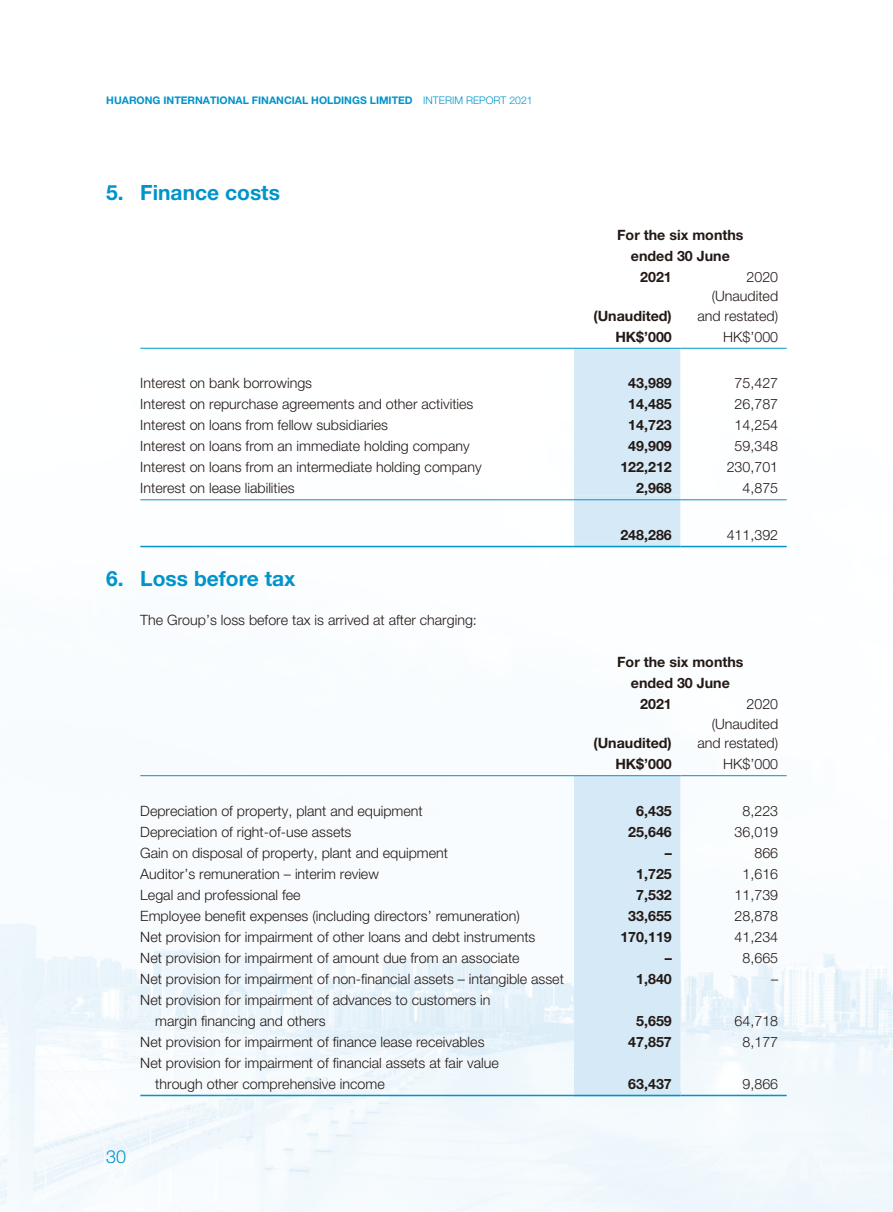
<style>
.page{position:relative;width:893px;height:1212px;background:#fff}
.page>*{position:absolute;margin:0;border:0;box-sizing:border-box;transform-origin:0 0}
.t1{font:700 21px "Helvetica Neue LT Std";color:#0094ca}
.t2{font:300 18px "Helvetica Neue LT Std";color:#0094ca}
.t3{font:300 14.25px/19.5px "Helvetica Neue LT Std";color:#231916;text-align:right}
.t4{font:700 14.25px "Helvetica Neue LT Std";color:#231916}
.t5{font:700 10.5px "Helvetica Neue LT Std";color:#0094ca}
.s1{font-weight:300}
</style>
<div class="page">
<img style="left:0;top:347px;width:893px;height:865px">
<div style="left:574px;top:349px;width:106px;height:197px;background:#d5eaf6"></div>
<hr style="left:140px;top:348px;width:434px;height:1px;background:#0094ca">
<hr style="left:574px;top:348px;width:106px;height:1px;background:#0094ca">
<hr style="left:680px;top:348px;width:107px;height:1px;background:#0094ca">
<hr style="left:140px;top:499px;width:434px;height:1px;background:#0094ca">
<hr style="left:574px;top:499px;width:106px;height:1px;background:#0094ca">
<hr style="left:680px;top:499px;width:107px;height:1px;background:#0094ca">
<hr style="left:140px;top:546px;width:434px;height:1px;background:#0094ca">
<hr style="left:574px;top:546px;width:106px;height:1px;background:#0094ca">
<hr style="left:680px;top:546px;width:107px;height:1px;background:#0094ca">
<div style="left:574px;top:776px;width:106px;height:315px;background:#d5eaf6"></div>
<svg style="left:574px;top:1091px;width:106px;height:4px"></svg>
<hr style="left:140px;top:775px;width:434px;height:1px;background:#0094ca">
<hr style="left:574px;top:775px;width:106px;height:1px;background:#0094ca">
<hr style="left:680px;top:775px;width:107px;height:1px;background:#0094ca">
<hr style="left:140px;top:1095px;width:434px;height:1px;background:#0094ca">
<hr style="left:574px;top:1095px;width:106px;height:1px;background:#0094ca">
<hr style="left:680px;top:1095px;width:107px;height:1px;background:#0094ca">
<p class="t5" style="left:106px;top:94px;width:428px">HUARONG INTERNATIONAL FINANCIAL HOLDINGS LIMITED <span class="s1">INTERIM REPORT 2021</span></p>
<h1 class="t1" style="left:106px;top:180px;width:175px">5. Finance costs</h1>
<p class="t4" style="left:617px;top:226px;width:128px">For the six months</p>
<p class="t4" style="left:631px;top:247px;width:100px">ended 30 June</p>
<p class="t4" style="left:640px;top:268px;width:33px">2021</p>
<p class="t3" style="left:746px;top:267px;width:33px">2020</p>
<p class="t4" style="left:593px;top:307px;width:80px">(Unaudited)</p>
<p class="t3" style="left:697px;top:286px;width:82px">(Unaudited and restated)</p>
<p class="t4" style="left:615px;top:328px;width:58px">HK$’000</p>
<p class="t3" style="left:723px;top:327px;width:56px">HK$’000</p>
<p class="t3" style="left:140px;top:373px;width:173px">Interest on bank borrowings</p>
<p class="t4" style="left:628px;top:374px;width:45px">43,989</p>
<p class="t3" style="left:735px;top:373px;width:45px">75,427</p>
<p class="t3" style="left:140px;top:394px;width:335px">Interest on repurchase agreements and other activities</p>
<p class="t4" style="left:628px;top:395px;width:45px">14,485</p>
<p class="t3" style="left:735px;top:394px;width:45px">26,787</p>
<p class="t3" style="left:140px;top:415px;width:249px">Interest on loans from fellow subsidiaries</p>
<p class="t4" style="left:628px;top:416px;width:45px">14,723</p>
<p class="t3" style="left:735px;top:415px;width:45px">14,254</p>
<p class="t3" style="left:140px;top:436px;width:331px">Interest on loans from an immediate holding company</p>
<p class="t4" style="left:628px;top:437px;width:45px">49,909</p>
<p class="t3" style="left:735px;top:436px;width:45px">59,348</p>
<p class="t3" style="left:140px;top:457px;width:343px">Interest on loans from an intermediate holding company</p>
<p class="t4" style="left:620px;top:458px;width:53px">122,212</p>
<p class="t3" style="left:727px;top:457px;width:53px">230,701</p>
<p class="t3" style="left:140px;top:478px;width:156px">Interest on lease liabilities</p>
<p class="t4" style="left:636px;top:479px;width:37px">2,968</p>
<p class="t3" style="left:742px;top:478px;width:37px">4,875</p>
<p class="t4" style="left:620px;top:526px;width:53px">248,286</p>
<p class="t3" style="left:727px;top:525px;width:53px">411,392</p>
<h1 class="t1" style="left:106px;top:565px;width:191px">6. Loss before tax</h1>
<p class="t3" style="left:140px;top:610px;width:338px">The Group’s loss before tax is arrived at after charging:</p>
<p class="t4" style="left:617px;top:653px;width:128px">For the six months</p>
<p class="t4" style="left:631px;top:674px;width:100px">ended 30 June</p>
<p class="t4" style="left:640px;top:695px;width:33px">2021</p>
<p class="t3" style="left:746px;top:694px;width:33px">2020</p>
<p class="t4" style="left:593px;top:734px;width:80px">(Unaudited)</p>
<p class="t3" style="left:697px;top:713px;width:82px">(Unaudited and restated)</p>
<p class="t4" style="left:615px;top:755px;width:58px">HK$’000</p>
<p class="t3" style="left:723px;top:754px;width:56px">HK$’000</p>
<p class="t3" style="left:140px;top:800px;width:284px">Depreciation of property, plant and equipment</p>
<p class="t4" style="left:636px;top:802px;width:37px">6,435</p>
<p class="t3" style="left:742px;top:800px;width:37px">8,223</p>
<p class="t3" style="left:140px;top:821px;width:213px">Depreciation of right-of-use assets</p>
<p class="t4" style="left:628px;top:823px;width:45px">25,646</p>
<p class="t3" style="left:735px;top:821px;width:45px">36,019</p>
<p class="t3" style="left:140px;top:842px;width:309px">Gain on disposal of property, plant and equipment</p>
<p class="t4" style="left:665px;top:844px;width:9px">–</p>
<p class="t3" style="left:754px;top:842px;width:25px">866</p>
<p class="t3" style="left:140px;top:863px;width:240px">Auditor’s remuneration – interim review</p>
<p class="t4" style="left:636px;top:865px;width:37px">1,725</p>
<p class="t3" style="left:742px;top:863px;width:37px">1,616</p>
<p class="t3" style="left:140px;top:884px;width:162px">Legal and professional fee</p>
<p class="t4" style="left:636px;top:886px;width:37px">7,532</p>
<p class="t3" style="left:735px;top:884px;width:45px">11,739</p>
<p class="t3" style="left:140px;top:905px;width:381px">Employee benefit expenses (including directors’ remuneration)</p>
<p class="t4" style="left:628px;top:907px;width:45px">33,655</p>
<p class="t3" style="left:735px;top:905px;width:45px">28,878</p>
<p class="t3" style="left:140px;top:926px;width:397px">Net provision for impairment of other loans and debt instruments</p>
<p class="t4" style="left:620px;top:928px;width:53px">170,119</p>
<p class="t3" style="left:735px;top:926px;width:45px">41,234</p>
<p class="t3" style="left:140px;top:947px;width:381px">Net provision for impairment of amount due from an associate</p>
<p class="t4" style="left:665px;top:949px;width:9px">–</p>
<p class="t3" style="left:742px;top:947px;width:37px">8,665</p>
<p class="t3" style="left:140px;top:968px;width:425px">Net provision for impairment of non-financial assets – intangible asset</p>
<p class="t4" style="left:636px;top:970px;width:37px">1,840</p>
<p class="t3" style="left:771px;top:968px;width:9px">–</p>
<p class="t3" style="left:155px;top:989px;width:337px;line-height:21px;text-align:left;text-indent:-15px">Net provision for impairment of advances to customers in margin financing and others</p>
<p class="t4" style="left:636px;top:1012px;width:37px">5,659</p>
<p class="t3" style="left:735px;top:1010px;width:45px">64,718</p>
<p class="t3" style="left:140px;top:1031px;width:346px">Net provision for impairment of finance lease receivables</p>
<p class="t4" style="left:628px;top:1033px;width:45px">47,857</p>
<p class="t3" style="left:742px;top:1031px;width:37px">8,177</p>
<p class="t3" style="left:155px;top:1052px;width:345px;line-height:21px;text-align:left;text-indent:-15px">Net provision for impairment of financial assets at fair value through other comprehensive income</p>
<p class="t4" style="left:628px;top:1075px;width:45px">63,437</p>
<p class="t3" style="left:742px;top:1073px;width:37px">9,866</p>
<p class="t2" style="left:106px;top:1146px;width:22px">30</p>
</div>
